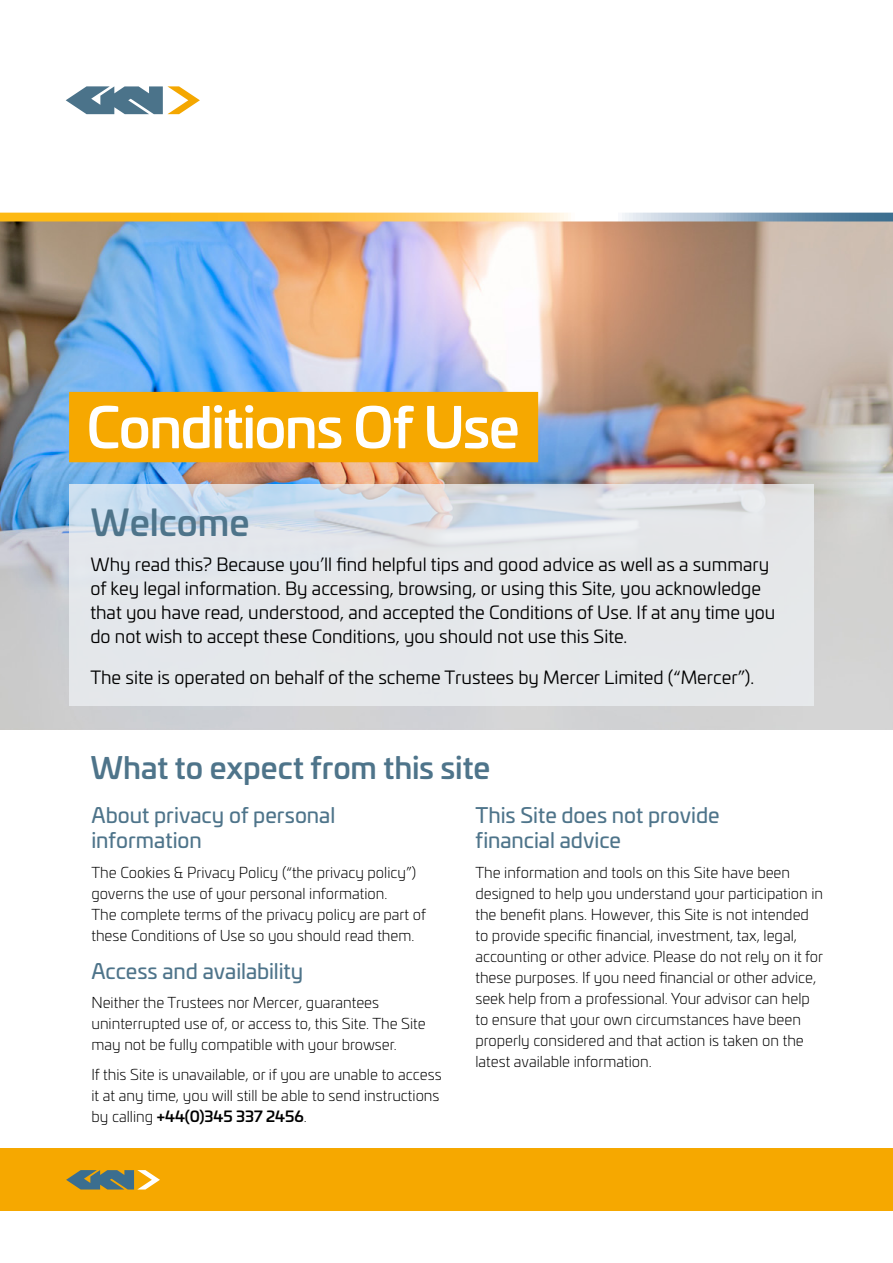
<style>
.page{position:relative;width:893px;height:1263px;background:#fff}
.page>*{position:absolute;margin:0;border:0;box-sizing:border-box;transform-origin:0 0}
.t1{font:500 55.35px "Univia Pro";letter-spacing:-.03em;color:#fff}
.t2{font:500 36px "Univia Pro";color:#4e748a}
.t3{font:500 30px "Univia Pro";color:#4e748a}
.t4{font:21px/25.2px "Univia Pro";color:#4e748a}
.t5{font:18px/24px "Univia Pro";color:#000}
.t6{font:300 15px/21px "Univia Pro";color:#000}
.s1{font-weight:500}
</style>
<div class="page">
<img style="left:0;top:221px;width:893px;height:508px">
<div style="left:162px;top:1148px;width:731px;height:62px;background:#f6a800"></div>
<div style="left:0;top:1148px;width:162px;height:62px;background:#f6a800"></div>
<svg style="left:66px;top:1170px;width:94px;height:19px"></svg>
<svg style="left:0;top:213px;width:893px;height:8px;background:#dac077"></svg>
<svg style="left:66px;top:86px;width:134px;height:28px"></svg>
<svg style="left:69px;top:485px;width:744px;height:221px;background:#e1e5ea"></svg>
<div style="left:69px;top:392px;width:469px;height:70px;background:#f6a800"></div>
<h1 class="t1" style="left:86px;top:385px;width:435px">Conditions Of Use</h1>
<h2 class="t2" style="left:90px;top:494px;width:161px">Welcome</h2>
<p class="t5" style="left:90px;top:552px;width:686px">Why read this? Because you’ll find helpful tips and good advice as well as a summary of key legal information. By accessing, browsing, or using this Site, you acknowledge that you have read, understood, and accepted the Conditions of Use. If at any time you do not wish to accept these Conditions, you should not use this Site.</p>
<p class="t5" style="left:90px;top:665px;width:665px">The site is operated on behalf of the scheme Trustees by Mercer Limited (“Mercer”).</p>
<h3 class="t3" style="left:90px;top:745px;width:401px">What to expect from this site</h3>
<h3 class="t4" style="left:91px;top:802px;width:245px">About privacy of personal information</h3>
<p class="t6" style="left:91px;top:861px;width:336px">The Cookies &amp; Privacy Policy (“the privacy policy”) governs the use of your personal information.<br>The complete terms of the privacy policy are part of these Conditions of Use so you should read them.</p>
<h3 class="t4" style="left:91px;top:957px;width:213px">Access and availability</h3>
<p class="t6" style="left:91px;top:992px;width:336px">Neither the Trustees nor Mercer, guarantees uninterrupted use of, or access to, this Site. The Site may not be fully compatible with your browser.</p>
<p class="t6" style="left:91px;top:1063px;width:352px">If this Site is unavailable, or if you are unable to access it at any time, you will still be able to send instructions by calling <span class="s1">+44(0)345 337 2456</span>.</p>
<h3 class="t4" style="left:475px;top:802px;width:246px">This Site does not provide financial advice</h3>
<p class="t6" style="left:475px;top:861px;width:349px">The information and tools on this Site have been designed to help you understand your participation in the benefit plans. However, this Site is not intended to provide specific financial, investment, tax, legal, accounting or other advice. Please do not rely on it for these purposes. If you need financial or other advice, seek help from a professional. Your advisor can help to ensure that your own circumstances have been properly considered and that action is taken on the latest available information.</p>
</div>
